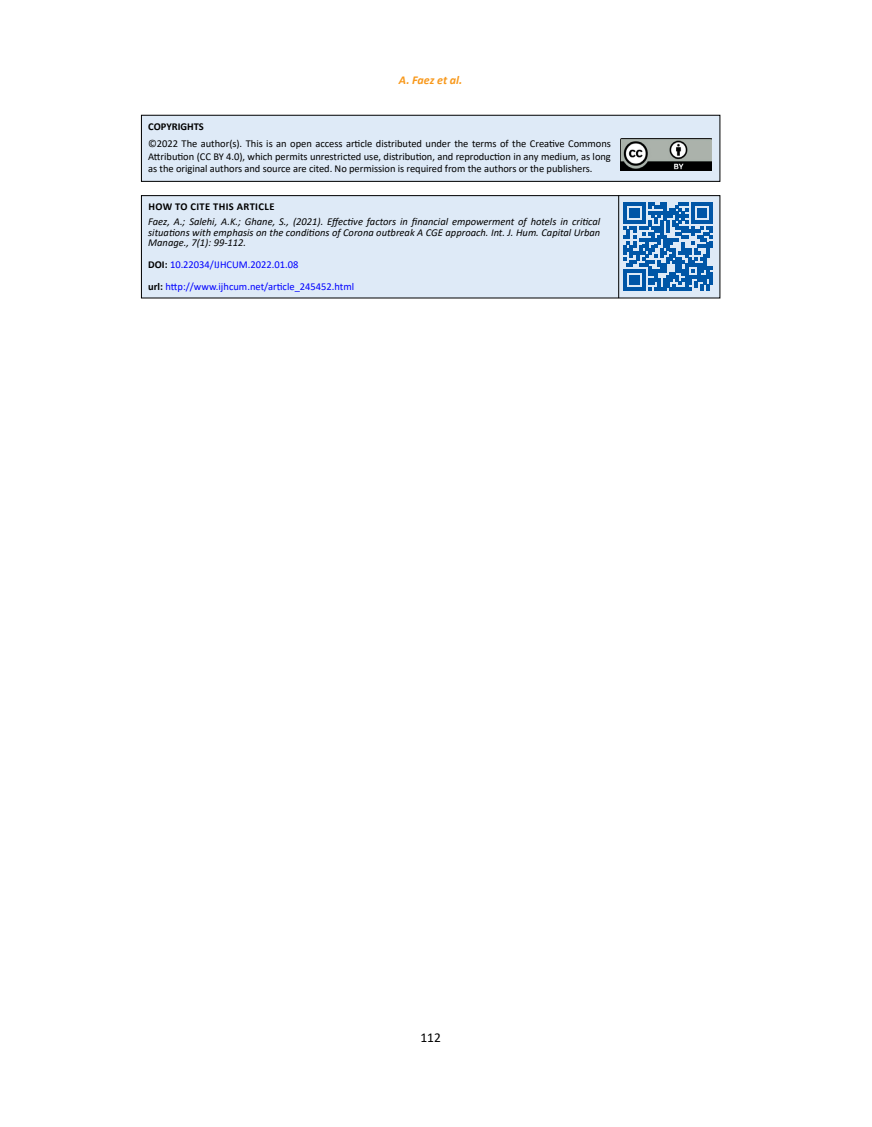
<style>
.page{position:relative;width:872px;height:1127px;background:#fff}
.page>*{position:absolute;margin:0;border:0;box-sizing:border-box;transform-origin:0 0}
.t1{font:13.5px "Calibri";color:#000}
.t2{font:italic 700 12px "Calibri";letter-spacing:-.005em;color:#f8991d}
.t3{font:10.5px/12.6px "Calibri";letter-spacing:-.005em;color:#000;text-align:justify}
.t4{font:italic 10.5px/10.5px "Calibri";color:#000;text-align:justify}
.t5{font:10.5px/21.6px "Calibri";color:#00f}
.t6{font:700 10.5px "Calibri";letter-spacing:.035em;color:#000}
.t7{font:700 10.5px "Calibri";color:#000}
.s1{font-weight:700;color:#000}
</style>
<div class="page">
<div style="left:141px;top:115px;width:579px;height:66px;background:#deeaf7"></div>
<div style="left:141px;top:115px;width:579px;height:67px;border:1px solid #000"></div>
<img style="left:620px;top:138px;width:92px;height:32px">
<div style="left:141px;top:196px;width:579px;height:102px;background:#deeaf7"></div>
<div style="left:141px;top:195px;width:579px;height:103px;border:1px solid #000"></div>
<hr style="left:618px;top:195px;width:1px;height:103px;background:#000">
<svg style="left:624px;top:202px;width:88px;height:89px"></svg>
<p class="t2" style="left:399px;top:72px;width:65px">A. Faez et al.</p>
<p class="t7" style="left:148px;top:119px;width:57px">COPYRIGHTS</p>
<p class="t3" style="left:148px;top:137px;width:464px">©2022 The author(s). This is an open access article distributed under the terms of the Creative Commons Attribution (CC BY 4.0), which permits unrestricted use, distribution, and reproduction in any medium, as long as the original authors and source are cited. No permission is required from the authors or the publishers.</p>
<p class="t6" style="left:148px;top:199px;width:127px">HOW TO CITE THIS ARTICLE</p>
<p class="t4" style="left:148px;top:216px;width:453px">Faez, A.; Salehi, A.K.; Ghane, S., (2021). Effective factors in financial empowerment of hotels in critical situations with emphasis on the conditions of Corona outbreak A CGE approach. Int. J. Hum. Capital Urban Manage., 7(1): 99-112.</p>
<p class="t5" style="left:148px;top:253px;width:207px"><span class="s1">DOI:</span> 10.22034/IJHCUM.2022.01.08<br><span class="s1">url:</span> http://www.ijhcum.net/article_245452.html</p>
<p class="t1" style="left:420px;top:1028px;width:22px">112</p>
</div>
